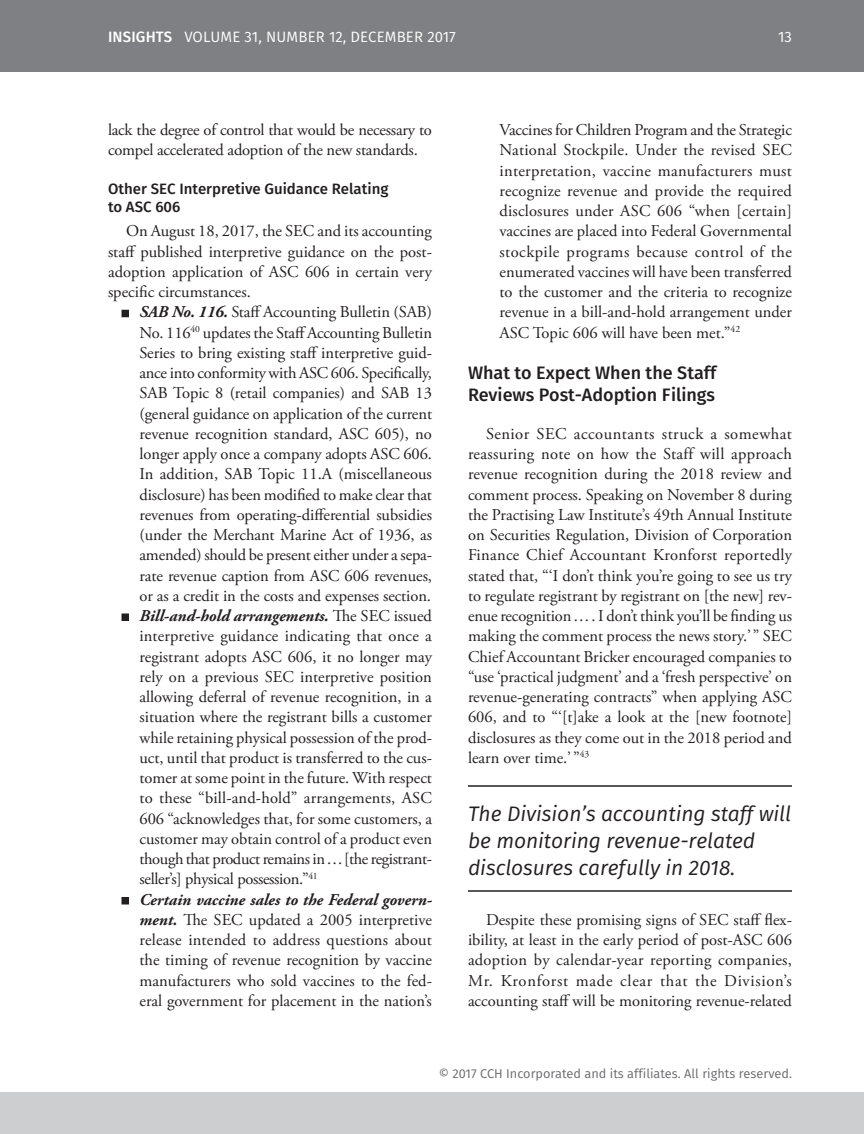
<style>
.page{position:relative;width:864px;height:1134px;background:#fff}
.page>*{position:absolute;margin:0;border:0;box-sizing:border-box;transform-origin:0 0}
.t1{font:italic 21px/27px "Fira Sans";letter-spacing:-.005em;color:#231f20}
.t2{font:500 18px/21.6px "Fira Sans";color:#231f20}
.t3{font:16.5px/20.2px "Adobe Garamond Pro";color:#231f20;text-align:justify}
.t4{font:500 15px/18px "Fira Sans";color:#231f20}
.t5{font:15px "Fira Sans";letter-spacing:.005em;color:#fff}
.t6{font:12.75px "Fira Sans";color:#69696c}
.s1{font-weight:500}
.s2{font-weight:700;font-style:italic}
</style>
<div class="page">
<div style="left:0;top:0;width:864px;height:72px;background:#7e8083"></div>
<div style="left:0;top:1092px;width:864px;height:42px;background:#cdced0"></div>
<div style="left:122px;top:310px;width:7px;height:7px;background:#231f20"></div>
<div style="left:122px;top:614px;width:7px;height:7px;background:#231f20"></div>
<div style="left:122px;top:897px;width:7px;height:7px;background:#231f20"></div>
<hr style="left:468px;top:785px;width:324px;height:2px;background:#231f20">
<hr style="left:468px;top:890px;width:324px;height:2px;background:#231f20">
<p class="t5" style="left:108px;top:31px;width:349px"><span class="s1">INSIGHTS</span> VOLUME 31, NUMBER 12, DECEMBER 2017</p>
<p class="t5" style="left:778px;top:31px;width:15px">13</p>
<p class="t3" style="left:108px;top:121px;width:326px">lack the degree of control that would be necessary to compel accelerated adoption of the new standards.</p>
<p class="t4" style="left:108px;top:180px;width:282px">Other SEC Interpretive Guidance Relating to ASC 606</p>
<p class="t3" style="left:108px;top:222px;width:326px;text-indent:18px">On August 18, 2017, the SEC and its accounting staff published interpretive guidance on the post&shy;adoption application of ASC 606 in certain very specific circumstances.</p>
<p class="t3" style="left:139px;top:303px;width:294px;text-align:left"><span class="s2">SAB No. 116.</span> Staff Accounting Bulletin (SAB)<br>No. 116<sup>40</sup> updates the StaffAccounting Bulletin Series to bring existing staff interpretive guid&shy;ance into conformity with ASC 606. Specifically, SAB Topic 8 (retail companies) and SAB 13 (general guidance on application of the current revenue recognition standard, ASC 605), no longer apply once a company adopts ASC 606.<br>In addition, SAB Topic 11.A (miscellaneous disclosure) has been modified to make clear that revenues from operating-differential subsidies (under the Merchant Marine Act of 1936, as amended) should be present either under a sepa&shy;rate revenue caption from ASC 606 revenues, or as a credit in the costs and expenses section.<br><span class="s2">Bill-and-hold arrangements.</span> The SEC issued interpretive guidance indicating that once a registrant adopts ASC 606, it no longer may rely on a previous SEC interpretive position allowing deferral of revenue recognition, in a situation where the registrant bills a customer while retaining physical possession of the prod&shy;uct, until that product is transferred to the cus&shy;tomer at some point in the future. With respect to these “bill-and-hold” arrangements, ASC 606 “acknowledges that, for some customers, a customer may obtain control of a product even though that product remains in … [the registrant&shy;seller’s] physical possession.”<sup>41<br></sup><span class="s2">Certain vaccine sales to the Federal govern&shy;ment.</span> The SEC updated a 2005 interpretive release intended to address questions about the timing of revenue recognition by vaccine manufacturers who sold vaccines to the fed&shy;eral government for placement in the nation’s</p>
<p class="t3" style="left:500px;top:121px;width:294px">Vaccines for Children Program and the Strategic National Stockpile. Under the revised SEC interpretation, vaccine manufacturers must recognize revenue and provide the required disclosures under ASC 606 “when [certain] vaccines are placed into Federal Governmental stockpile programs because control of the enumerated vaccines will have been transferred to the customer and the criteria to recognize revenue in a bill-and-hold arrangement under ASC Topic 606 will have been met.”<sup>42</sup></p>
<p class="t2" style="left:468px;top:364px;width:250px">What to Expect When the Staff<br>Reviews Post-Adoption Filings</p>
<p class="t3" style="left:468px;top:425px;width:326px;text-indent:18px">Senior SEC accountants struck a somewhat reassuring note on how the Staff will approach revenue recognition during the 2018 review and comment process. Speaking on November 8 during the Practising Law Institute’s 49th Annual Institute on Securities Regulation, Division of Corporation Finance Chief Accountant Kronforst reportedly stated that, “‘I don’t think you’re going to see us try to regulate registrant by registrant on [the new] rev&shy;enue recognition … . I don’t think you’ll be finding us making the comment process the news story.’ ” SEC Chief Accountant Bricker encouraged companies to “use ‘practical judgment’ and a ‘fresh perspective’ on revenue-generating contracts” when applying ASC 606, and to “‘[t]ake a look at the [new footnote] disclosures as they come out in the 2018 period and learn over time.’ ”<sup>43</sup></p>
<p class="t1" style="left:468px;top:802px;width:325px">The Division’s accounting staff will be monitoring revenue-related disclosures carefully in 2018.</p>
<p class="t3" style="left:468px;top:911px;width:326px;text-indent:18px">Despite these promising signs of SEC staff flex&shy;ibility, at least in the early period of post-ASC 606 adoption by calendar-year reporting companies, Mr. Kronforst made clear that the Division’s accounting staff will be monitoring revenue-related</p>
<p class="t6" style="left:439px;top:1068px;width:355px">© 2017 CCH Incorporated and its affiliates. All rights reserved.</p>
</div>
